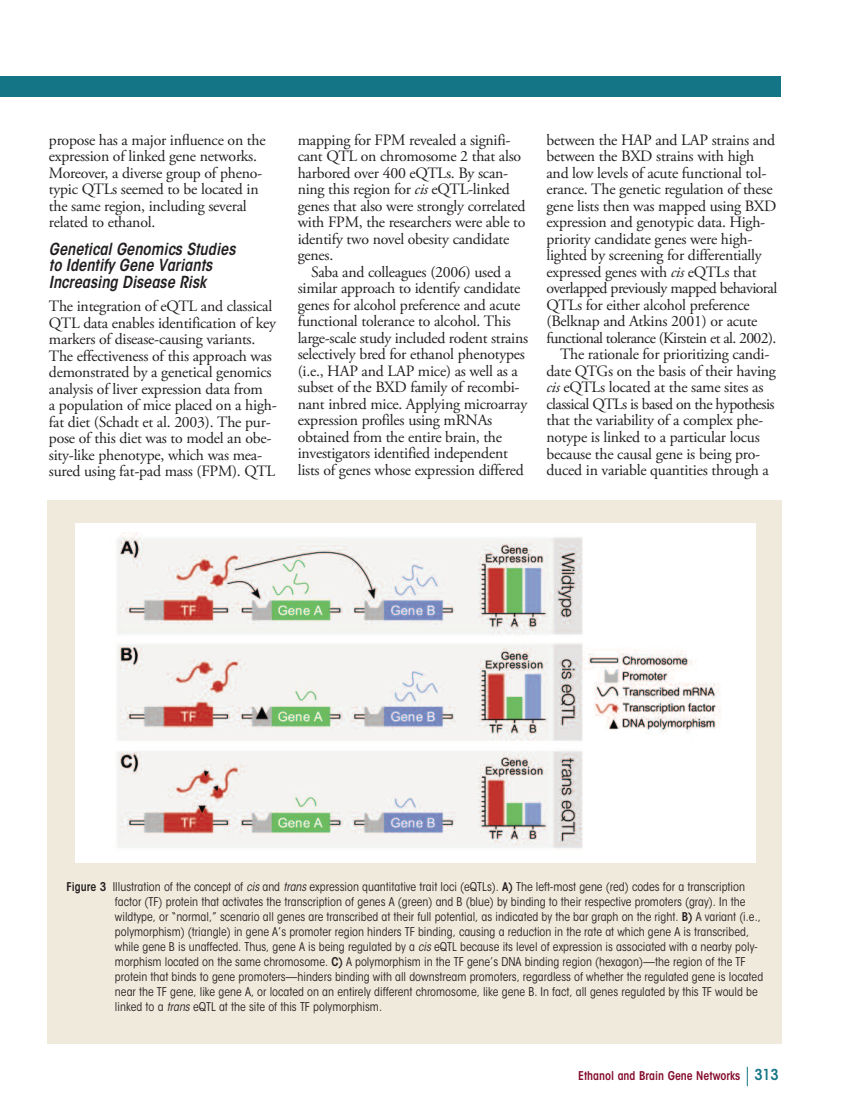
<style>
.page{position:relative;width:851px;height:1107px;background:#fff}
.page>*{position:absolute;margin:0;border:0;box-sizing:border-box;transform-origin:0 0}
.t1{font:italic 600 condensed 16.5px/16.5px "ITC Avant Garde Std";color:#231f20}
.t2{font:15.75px/16.5px "Adobe Garamond Pro";letter-spacing:-.015em;color:#231f20}
.t3{font:15.75px "Adobe Garamond Pro";letter-spacing:-.035em;color:#231f20}
.t4{font:15.75px "Adobe Garamond Pro";letter-spacing:-.04em;color:#231f20}
.t5{font:condensed 12px/15px "ITC Avant Garde Std";color:#231f20}
.t6{font:600 condensed 12px "ITC Avant Garde Std";color:#830a2b}
.s1{font-style:italic}
.s2{font-weight:600}
.s3{font-size:15px;color:#147586}
</style>
<div class="page">
<svg style="left:746px;top:1067px;width:1px;height:19px"></svg>
<div style="left:0;top:76px;width:780px;height:20px;background:#147586"></div>
<div style="left:47px;top:501px;width:734px;height:543px;background:#f0eadc"></div>
<div style="left:76px;top:523px;width:680px;height:340px;background:#fff"></div>
<img style="left:117px;top:533px;width:604px;height:316px">
<p class="t2" style="left:49px;top:133px;width:218px">propose has a major influence on the expression of linked gene networks.<br>Moreover, a diverse group of pheno&shy;typic QTLs seemed to be located in the same region, including several related to ethanol.</p>
<p class="t1" style="left:49px;top:242px;width:188px">Genetical Genomics Studies to Identify Gene Variants<br>Increasing Disease Risk</p>
<p class="t2" style="left:49px;top:299px;width:229px">The integration of eQTL and classical QTL data enables identification of key markers of disease-causing variants.<br>The effectiveness of this approach was demonstrated by a genetical genomics analysis of liver expression data from<br>a population of mice placed on a high&shy;fat diet (Schadt et al. 2003). The pur&shy;pose of this diet was to model an obe&shy;sity-like phenotype, which was mea&shy;sured using fat-pad mass (FPM). QTL</p>
<p class="t2" style="left:298px;top:133px;width:214px">mapping for FPM revealed a signifi-</p>
<p class="t2" style="left:298px;top:149px;width:225px">cant QTL on chromosome 2 that also</p>
<p class="t2" style="left:298px;top:166px;width:212px">harbored over 400 eQTLs. By scan-</p>
<p class="t2" style="left:298px;top:182px;width:214px">ning this region for <span class="s1">cis</span> eQTL-linked</p>
<p class="t2" style="left:298px;top:199px;width:229px">genes that also were strongly correlated</p>
<p class="t2" style="left:298px;top:215px;width:229px">with FPM, the researchers were able to</p>
<p class="t2" style="left:298px;top:232px;width:213px">identify two novel obesity candidate</p>
<p class="t2" style="left:298px;top:248px;width:37px">genes.</p>
<p class="t2" style="left:311px;top:265px;width:201px">Saba and colleagues (2006) used a</p>
<p class="t2" style="left:298px;top:281px;width:224px">similar approach to identify candidate</p>
<p class="t2" style="left:298px;top:298px;width:224px">genes for alcohol preference and acute</p>
<p class="t2" style="left:298px;top:314px;width:215px">functional tolerance to alcohol. This</p>
<p class="t2" style="left:298px;top:331px;width:232px">large-scale study included rodent strains</p>
<p class="t2" style="left:298px;top:347px;width:229px">selectively bred for ethanol phenotypes</p>
<p class="t2" style="left:298px;top:364px;width:222px">(i.e., HAP and LAP mice) as well as a</p>
<p class="t2" style="left:298px;top:380px;width:223px">subset of the BXD family of recombi-</p>
<p class="t2" style="left:298px;top:397px;width:231px">nant inbred mice. Applying microarray</p>
<p class="t2" style="left:298px;top:413px;width:196px">expression profiles using mRNAs</p>
<p class="t2" style="left:298px;top:430px;width:206px">obtained from the entire brain, the</p>
<p class="t2" style="left:298px;top:447px;width:212px">investigators identified independent</p>
<p class="t2" style="left:298px;top:463px;width:228px">lists of genes whose expression differed</p>
<p class="t2" style="left:546px;top:133px;width:230px">between the HAP and LAP strains and</p>
<p class="t2" style="left:546px;top:150px;width:209px">between the BXD strains with high</p>
<p class="t2" style="left:546px;top:166px;width:221px">and low levels of acute functional tol-</p>
<p class="t2" style="left:546px;top:183px;width:227px">erance. The genetic regulation of these</p>
<p class="t2" style="left:546px;top:199px;width:231px">gene lists then was mapped using BXD</p>
<p class="t2" style="left:546px;top:216px;width:220px">expression and genotypic data. High-</p>
<p class="t2" style="left:546px;top:232px;width:207px">priority candidate genes were high-</p>
<p class="t2" style="left:546px;top:249px;width:217px">lighted by screening for differentially</p>
<p class="t2" style="left:546px;top:265px;width:211px">expressed genes with <span class="s1">cis</span> eQTLs that</p>
<p class="t3" style="left:546px;top:282px;width:232px">overlapped previously mapped behavioral</p>
<p class="t2" style="left:546px;top:298px;width:205px">QTLs for either alcohol preference</p>
<p class="t2" style="left:546px;top:315px;width:212px">(Belknap and Atkins 2001) or acute</p>
<p class="t4" style="left:546px;top:332px;width:231px">functional tolerance (Kirstein et al. 2002).</p>
<p class="t2" style="left:560px;top:348px;width:211px">The rationale for prioritizing candi-</p>
<p class="t2" style="left:546px;top:364px;width:231px">date QTGs on the basis of their having</p>
<p class="t2" style="left:546px;top:381px;width:218px"><span class="s1">cis</span> eQTLs located at the same sites as</p>
<p class="t3" style="left:546px;top:398px;width:230px">classical QTLs is based on the hypothesis</p>
<p class="t2" style="left:546px;top:414px;width:218px">that the variability of a complex phe-</p>
<p class="t2" style="left:546px;top:430px;width:215px">notype is linked to a particular locus</p>
<p class="t2" style="left:546px;top:447px;width:215px">because the causal gene is being pro-</p>
<p class="t2" style="left:546px;top:463px;width:224px">duced in variable quantities through a</p>
<p class="t5" style="left:115px;top:880px;width:649px;text-indent:-48px"><span class="s2">Figure 3</span> Illustration of the concept of <span class="s1">cis</span> and <span class="s1">trans</span> expression quantitative trait loci (eQTLs). <span class="s2">A)</span> The left-most gene (red) codes for a transcription factor (TF) protein that activates the transcription of genes A (green) and B (blue) by binding to their respective promoters (gray). In the wildtype, or “normal,” scenario all genes are transcribed at their full potential, as indicated by the bar graph on the right. <span class="s2">B)</span> A variant (i.e., polymorphism) (triangle) in gene A’s promoter region hinders TF binding, causing a reduction in the rate at which gene A is transcribed, while gene B is unaffected. Thus, gene A is being regulated by a <span class="s1">cis</span> eQTL because its level of expression is associated with a nearby poly&shy;morphism located on the same chromosome. <span class="s2">C)</span> A polymorphism in the TF gene’s DNA binding region (hexagon)—the region of the TF protein that binds to gene promoters—hinders binding with all downstream promoters, regardless of whether the regulated gene is located near the TF gene, like gene A, or located on an entirely different chromosome, like gene B. In fact, all genes regulated by this TF would be linked to a <span class="s1">trans</span> eQTL at the site of this TF polymorphism.</p>
<p class="t6" style="left:578px;top:1071px;width:202px">Ethanol and Brain Gene Networks <span class="s3">313</span></p>
</div>
